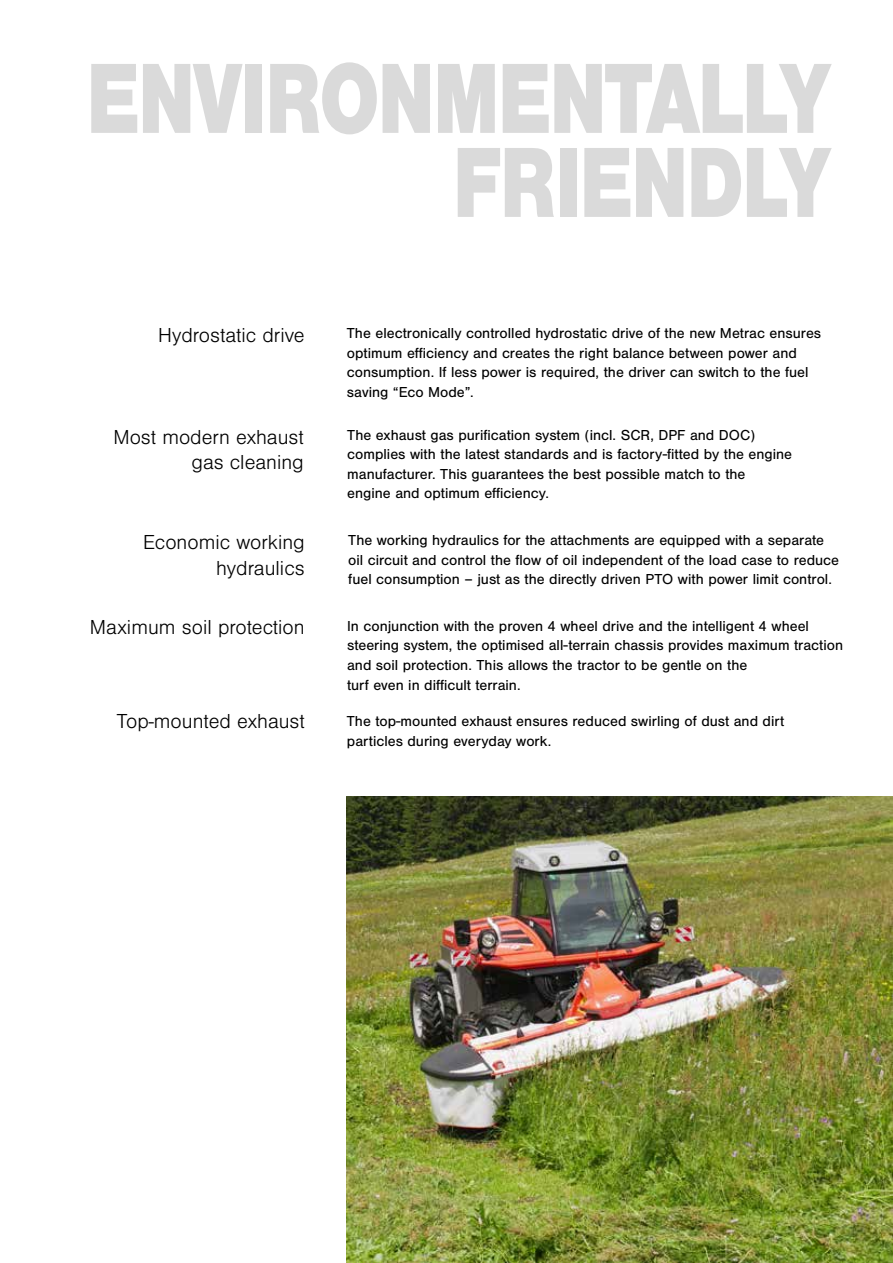
<style>
.page{position:relative;width:893px;height:1263px;background:#fff}
.page>*{position:absolute;margin:0;border:0;box-sizing:border-box;transform-origin:0 0}
.t1{font:900 103.35px/84px "Nimbus San";letter-spacing:-.03em;color:#dadada;text-align:right;scale:.77 1}
.t2{font:300 21px/25.5px "Nimbus San";color:#000;text-align:right}
.t3{font:15px/19.5px "Nimbus San";color:#000}
</style>
<div class="page">
<img style="left:347px;top:796px;width:546px;height:467px">
<h1 class="t1" style="left:86px;top:57px;width:968px">ENVIRONMENTALLY<br>FRIENDLY</h1>
<h2 class="t2" style="left:158px;top:323px;width:148px">Hydrostatic drive</h2>
<h2 class="t2" style="left:113px;top:425px;width:192px">Most modern exhaust gas cleaning</h2>
<h2 class="t2" style="left:143px;top:530px;width:163px">Economic working hydraulics</h2>
<p class="t3" style="left:347px;top:324px;width:476px">The electronically controlled hydrostatic drive of the new Metrac ensures optimum efficiency and creates the right balance between power and consumption. If less power is required, the driver can switch to the fuel saving “Eco Mode”.</p>
<p class="t3" style="left:347px;top:425px;width:446px">The exhaust gas purification system (incl. SCR, DPF and DOC) complies with the latest standards and is factory-fitted by the engine manufacturer. This guarantees the best possible match to the engine and optimum efficiency.</p>
<p class="t3" style="left:348px;top:531px;width:492px">The working hydraulics for the attachments are equipped with a separate oil circuit and control the flow of oil independent of the load case to reduce fuel consumption – just as the directly driven PTO with power limit control.</p>
<h2 class="t2" style="left:90px;top:615px;width:216px">Maximum soil protection</h2>
<p class="t3" style="left:347px;top:616px;width:498px">In conjunction with the proven 4 wheel drive and the intelligent 4 wheel steering system, the optimised all-terrain chassis provides maximum traction and soil protection. This allows the tractor to be gentle on the<br>turf even in difficult terrain.</p>
<h2 class="t2" style="left:117px;top:709px;width:189px">Top-mounted exhaust</h2>
<p class="t3" style="left:347px;top:712px;width:439px">The top-mounted exhaust ensures reduced swirling of dust and dirt particles during everyday work.</p>
</div>
